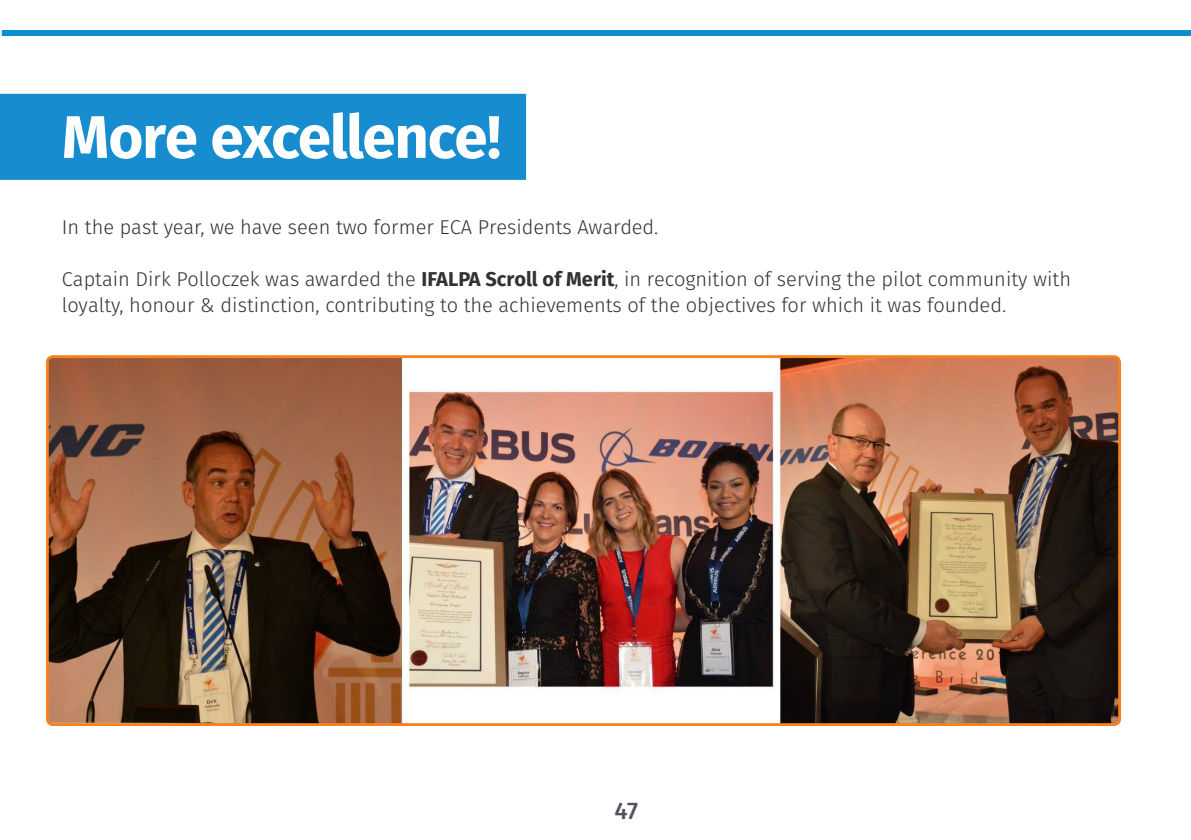
<style>
.page{position:relative;width:1191px;height:840px;background:#fff}
.page>*{position:absolute;margin:0;border:0;box-sizing:border-box;transform-origin:0 0}
.T5_Highlight__Blue{font:700 60px "Fira Sans";letter-spacing:-.025em;color:#fff}
.t1{font:500 24px "Fira Sans";color:#4f535c}
.t2{font:300 20px/26px "Fira Sans";color:#333233}
.s1{font-weight:700}
</style>
<div class="page">
<img style="left:47px;top:359px;width:1070px;height:365px">
<div style="left:46px;top:355px;width:1075px;height:370px;border:3px solid #f58220;border-radius:6px"></div>
<div style="left:2px;top:30px;width:1189px;height:6px;background:#0b8ecc"></div>
<div style="left:0;top:94px;width:526px;height:86px;background:#178cce"></div>
<p class="T5_Highlight__Blue" style="left:62px;top:95px;width:441px">More excellence!</p>
<p class="t2" style="left:62px;top:214px;width:598px">In the past year, we have seen two former ECA Presidents Awarded.</p>
<p class="t2" style="left:62px;top:266px;width:1010px">Captain Dirk Polloczek was awarded the <span class="s1">IFALPA Scroll of Merit</span>, in recognition of serving the pilot community with loyalty, honour &amp; distinction, contributing to the achievements of the objectives for which it was founded.</p>
<p class="t1" style="left:614px;top:792px;width:25px">47</p>
</div>
